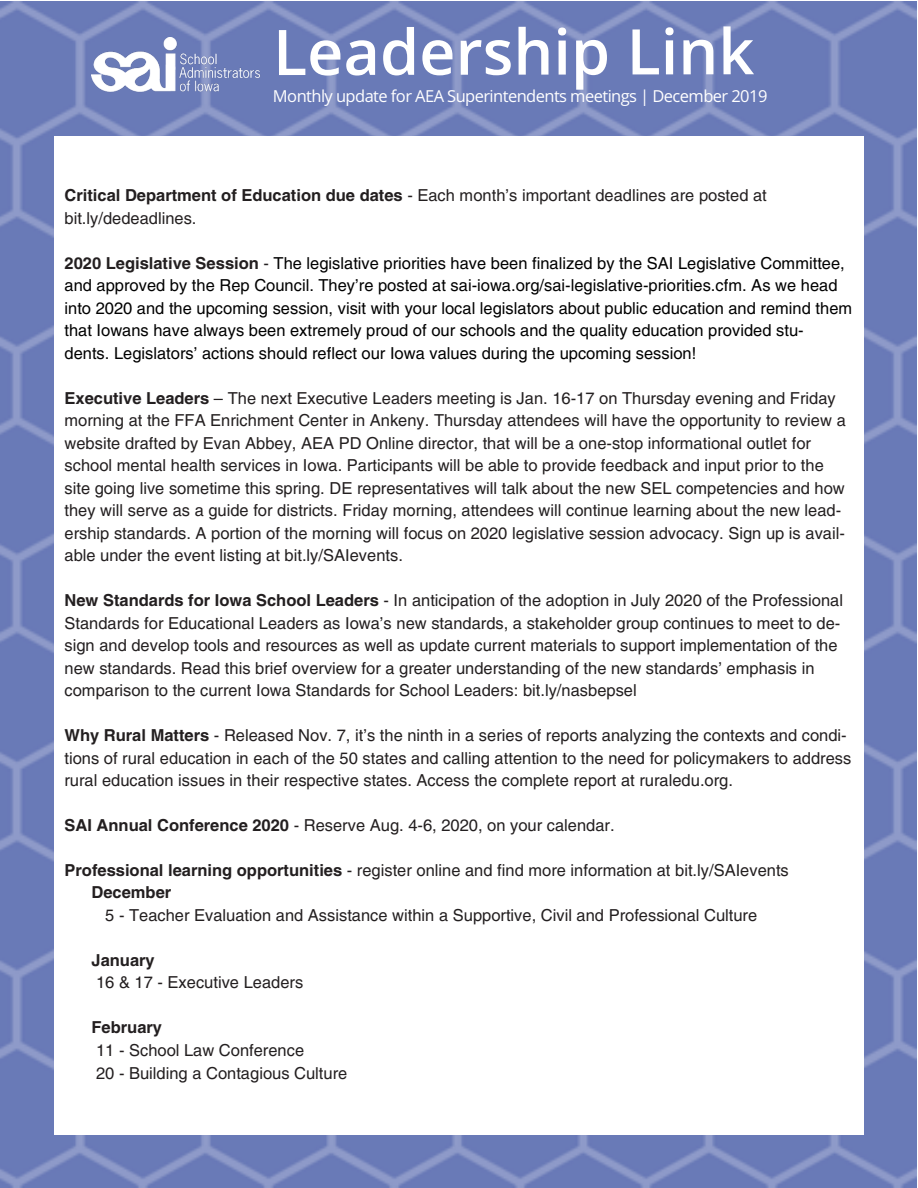
<style>
.page{position:relative;width:918px;height:1188px;background:#fff}
.page>*{position:absolute;margin:0;border:0;box-sizing:border-box;transform-origin:0 0}
.t1{font:600 63px "Open Sans";color:#fff}
.t2{font:16.5px/22.5px "Helvetica";color:#231f20}
.t3{font:16.5px/22.5px "Helvetica";color:#000}
.t4{font:16.5px "Open Sans";letter-spacing:-.035em;color:#fff}
.t5{font:700 16.5px "Helvetica";color:#231f20}
.s1{font-weight:700}
.s2{font-weight:700;color:#231f20}
.s3{color:#231f20}
</style>
<div class="page">
<img style="left:0;top:1px;width:916px;height:1186px">
<img style="left:92px;top:37px;width:181px;height:60px">
<div style="left:54px;top:136px;width:810px;height:999px;background:#fff"></div>
<h1 class="t1" style="left:273px;top:9px;width:483px">Leadership Link</h1>
<p class="t4" style="left:273px;top:84px;width:496px">Monthly update for AEA Superintendents meetings | December 2019</p>
<p class="t2" style="left:64px;top:184px;width:704px"><span class="s1">Critical Department of Education due dates</span> - Each month’s important deadlines are posted at bit.ly/dedeadlines.</p>
<p class="t3" style="left:64px;top:251px;width:789px"><span class="s2">2020 Legislative Session</span> <span class="s3">-</span> The legislative priorities have been finalized by the SAI Legislative Committee, and approved by the Rep Council. They’re posted at sai-iowa.org/sai-legislative-priorities.cfm. As we head into 2020 and the upcoming session, visit with your local legislators about public education and remind them that Iowans have always been extremely proud of our schools and the quality education provided stu&shy;dents. Legislators’ actions should reflect our Iowa values during the upcoming session!</p>
<p class="t2" style="left:64px;top:386px;width:783px"><span class="s1">Executive Leaders</span> – The next Executive Leaders meeting is Jan. 16-17 on Thursday evening and Friday morning at the FFA Enrichment Center in Ankeny. Thursday attendees will have the opportunity to review a website drafted by Evan Abbey, AEA PD Online director, that will be a one-stop informational outlet for school mental health services in Iowa. Participants will be able to provide feedback and input prior to the site going live sometime this spring. DE representatives will talk about the new SEL competencies and how they will serve as a guide for districts. Friday morning, attendees will continue learning about the new lead&shy;ership standards. A portion of the morning will focus on 2020 legislative session advocacy. Sign up is avail&shy;able under the event listing at bit.ly/SAIevents.</p>
<p class="t2" style="left:64px;top:589px;width:780px"><span class="s1">New Standards for Iowa School Leaders</span> - In anticipation of the adoption in July 2020 of the Professional Standards for Educational Leaders as Iowa’s new standards, a stakeholder group continues to meet to de&shy;sign and develop tools and resources as well as update current materials to support implementation of the new standards. Read this brief overview for a greater understanding of the new standards’ emphasis in comparison to the current Iowa Standards for School Leaders: bit.ly/nasbepsel</p>
<p class="t2" style="left:64px;top:724px;width:788px"><span class="s1">Why Rural Matters</span> - Released Nov. 7, it’s the ninth in a series of reports analyzing the contexts and condi&shy;tions of rural education in each of the 50 states and calling attention to the need for policymakers to address rural education issues in their respective states. Access the complete report at ruraledu.org.</p>
<p class="t2" style="left:64px;top:814px;width:552px"><span class="s1">SAI Annual Conference 2020</span> - Reserve Aug. 4-6, 2020, on your calendar.</p>
<p class="t2" style="left:92px;top:859px;width:699px;text-indent:-27px"><span class="s1">Professional learning opportunities</span> - register online and find more information at bit.ly/SAIevents<br><span class="s1">December</span></p>
<p class="t2" style="left:105px;top:904px;width:654px">5 - Teacher Evaluation and Assistance within a Supportive, Civil and Professional Culture</p>
<p class="t5" style="left:92px;top:950px;width:65px">January</p>
<p class="t2" style="left:96px;top:971px;width:209px">16 &amp; 17 - Executive Leaders</p>
<p class="t5" style="left:92px;top:1018px;width:72px">February</p>
<p class="t2" style="left:96px;top:1039px;width:253px">11 - School Law Conference<br>20 - Building a Contagious Culture</p>
</div>
